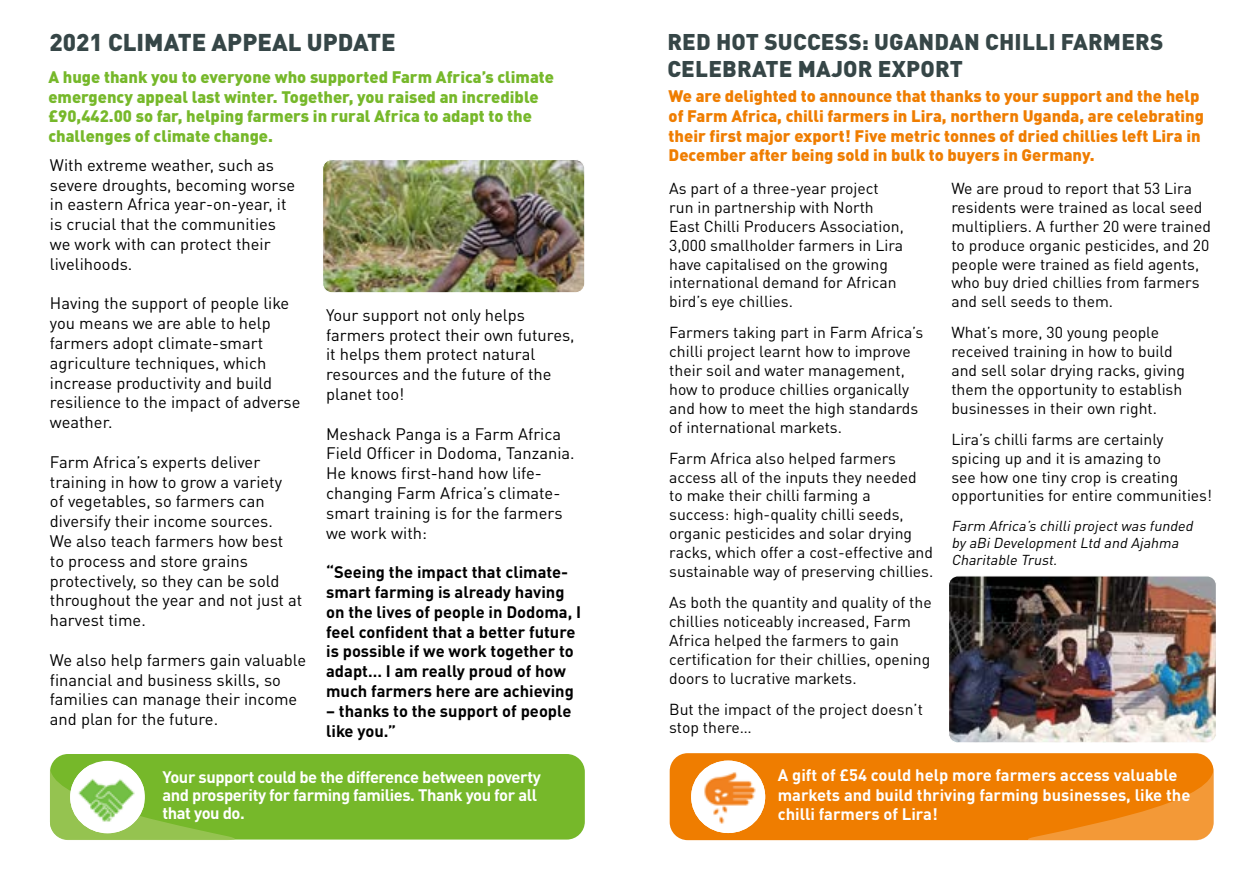
<style>
.page{position:relative;width:1259px;height:893px;background:#fff}
.page>*{position:absolute;margin:0;border:0;box-sizing:border-box;transform-origin:0 0}
.t1{font:900 24px "DIN Pro";color:#364647}
.t2{font:900 22.5px/27px "DIN Pro";letter-spacing:.01em;color:#364647}
.t3{font:16.5px/19.8px "DIN Pro";color:#000}
.t4{font:700 16.5px/19.8px "DIN Pro";color:#000}
.t5{font:900 16.5px/19.8px "DIN Pro";color:#ef7d00}
.t6{font:700 16.5px/19.8px "DIN Pro";letter-spacing:-.015em;color:#fff}
.t7{font:900 16.5px/19.8px "DIN Pro";color:#76b82a}
.t8{font:15.75px/18.9px "DIN Pro";color:#000}
.t9{font:italic 14.25px/17.1px "DIN Pro";color:#000}
</style>
<div class="page">
<img style="left:950px;top:577px;width:265px;height:164px">
<div style="left:948px;top:575px;width:269px;height:168px;border:1px solid #fff;border-radius:9px"></div>
<div style="left:669px;top:753px;width:544px;height:87px;background:#ef7d00;border-radius:18px"></div>
<svg style="left:1028px;top:773px;width:185px;height:67px"></svg>
<img style="left:691px;top:761px;width:74px;height:72px">
<div style="left:50px;top:754px;width:535px;height:85px;background:#76b82a;border-radius:18px"></div>
<svg style="left:50px;top:767px;width:187px;height:73px"></svg>
<img style="left:70px;top:765px;width:74px;height:68px">
<img style="left:324px;top:161px;width:259px;height:130px">
<div style="left:322px;top:159px;width:263px;height:134px;border:1px solid #fff;border-radius:9px"></div>
<h1 class="t1" style="left:49px;top:22px;width:348px">2021 CLIMATE APPEAL UPDATE</h1>
<p class="t7" style="left:48px;top:65px;width:507px">A huge thank you to everyone who supported Farm Africa’s climate emergency appeal last winter. Together, you raised an incredible £90,442.00 so far, helping farmers in rural Africa to adapt to the challenges of climate change.</p>
<p class="t3" style="left:50px;top:153px;width:247px">With extreme weather, such as severe droughts, becoming worse in eastern Africa year-on-year, it is crucial that the communities we work with can protect their livelihoods.</p>
<p class="t3" style="left:50px;top:292px;width:252px">Having the support of people like you means we are able to help farmers adopt climate-smart agriculture techniques, which increase productivity and build resilience to the impact of adverse weather.</p>
<p class="t3" style="left:50px;top:450px;width:254px">Farm Africa’s experts deliver training in how to grow a variety<br>of vegetables, so farmers can diversify their income sources.<br>We also teach farmers how best<br>to process and store grains protectively, so they can be sold throughout the year and not just at harvest time.</p>
<p class="t3" style="left:50px;top:648px;width:258px">We also help farmers gain valuable financial and business skills, so families can manage their income and plan for the future.</p>
<p class="t3" style="left:326px;top:303px;width:250px">Your support not only helps farmers protect their own futures, it helps them protect natural resources and the future of the planet too!</p>
<p class="t3" style="left:326px;top:422px;width:250px">Meshack Panga is a Farm Africa<br>Field Officer in Dodoma, Tanzania.<br>He knows first-hand how life&shy;changing Farm Africa’s climate&shy;smart training is for the farmers we work with:</p>
<p class="t4" style="left:326px;top:560px;width:256px">“Seeing the impact that climate&shy;smart farming is already having on the lives of people in Dodoma, I feel confident that a better future is possible if we work together to adapt… I am really proud of how much farmers here are achieving</p>
<p class="t4" style="left:326px;top:699px;width:247px">– thanks to the support of people like you.”</p>
<p class="t6" style="left:162px;top:766px;width:380px;line-height:18px">Your support could be the difference between poverty and prosperity for farming families. Thank you for all that you do.</p>
<h2 class="t2" style="left:667px;top:25px;width:497px">RED HOT SUCCESS: UGANDAN CHILLI FARMERS<br>CELEBRATE MAJOR EXPORT</h2>
<p class="t5" style="left:668px;top:84px;width:537px">We are delighted to announce that thanks to your support and the help of Farm Africa, chilli farmers in Lira, northern Uganda, are celebrating their first major export! Five metric tonnes of dried chillies left Lira in December after being sold in bulk to buyers in Germany.</p>
<p class="t8" style="left:669px;top:177px;width:236px">As part of a three-year project run in partnership with North<br>East Chilli Producers Association,<br>3,000 smallholder farmers in Lira have capitalised on the growing international demand for African bird’s eye chillies.</p>
<p class="t8" style="left:669px;top:322px;width:255px">Farmers taking part in Farm Africa’s chilli project learnt how to improve their soil and water management, how to produce chillies organically and how to meet the high standards of international markets.</p>
<p class="t8" style="left:669px;top:447px;width:266px">Farm Africa also helped farmers access all of the inputs they needed to make their chilli farming a success: high-quality chilli seeds, organic pesticides and solar drying racks, which offer a cost-effective and sustainable way of preserving chillies.</p>
<p class="t8" style="left:669px;top:591px;width:264px">As both the quantity and quality of the chillies noticeably increased, Farm Africa helped the farmers to gain certification for their chillies, opening doors to lucrative markets.</p>
<p class="t8" style="left:669px;top:698px;width:255px">But the impact of the project doesn’t stop there…</p>
<p class="t8" style="left:951px;top:177px;width:261px">We are proud to report that 53 Lira residents were trained as local seed multipliers. A further 20 were trained to produce organic pesticides, and 20 people were trained as field agents, who buy dried chillies from farmers and sell seeds to them.</p>
<p class="t8" style="left:951px;top:322px;width:235px">What’s more, 30 young people received training in how to build and sell solar drying racks, giving them the opportunity to establish businesses in their own right.</p>
<p class="t8" style="left:951px;top:428px;width:262px">Lira’s chilli farms are certainly spicing up and it is amazing to<br>see how one tiny crop is creating opportunities for entire communities!</p>
<p class="t9" style="left:951px;top:515px;width:246px">Farm Africa’s chilliprojectwas funded byaBiDevelopmentLtd and Ajahma<br>Charitable Trust.</p>
<p class="t6" style="left:778px;top:763px;width:414px">A gift of £54 could help more farmers access valuable markets and build thriving farming businesses, like the chilli farmers of Lira!</p>
</div>
